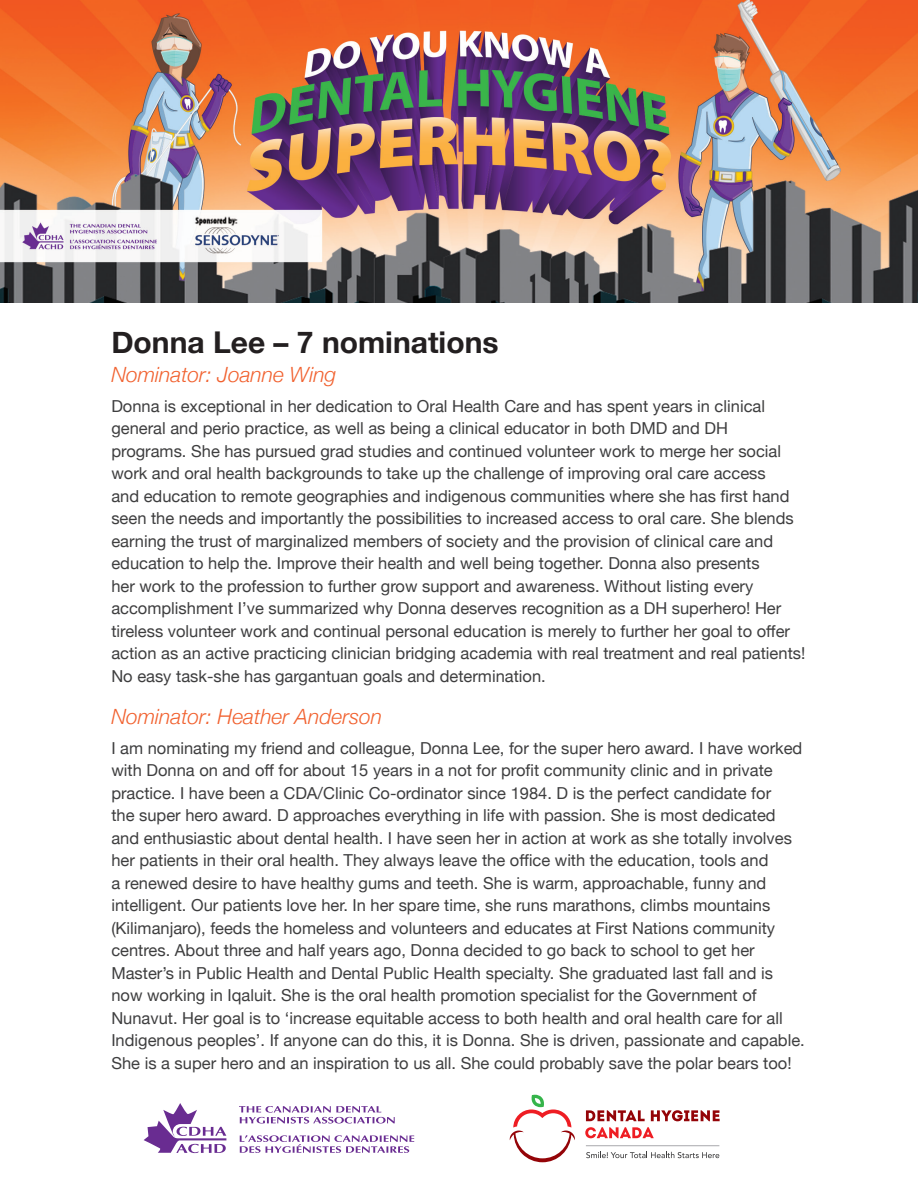
<style>
.page{position:relative;width:918px;height:1188px;background:#fff}
.page>*{position:absolute;margin:0;border:0;box-sizing:border-box;transform-origin:0 0}
.t1{font:700 30px "Helvetica Neue";color:#231f20}
.nominator{font:italic 300 21px "Helvetica Neue";color:#f1612f}
.body{font:16.5px/22.5px "Helvetica Neue";color:#3e3e3f}
</style>
<div class="page">
<img style="left:0;top:0;width:918px;height:302px">
<svg style="left:239px;top:1106px;width:156px;height:18px"></svg>
<svg style="left:240px;top:1135px;width:174px;height:18px"></svg>
<svg style="left:144px;top:1103px;width:82px;height:50px"></svg>
<svg style="left:586px;top:1110px;width:59px;height:11px"></svg>
<svg style="left:651px;top:1110px;width:69px;height:11px"></svg>
<svg style="left:585px;top:1127px;width:69px;height:11px"></svg>
<svg style="left:586px;top:1152px;width:133px;height:6px"></svg>
<svg style="left:510px;top:1095px;width:65px;height:67px"></svg>
<hr style="left:586px;top:1145px;width:133px;height:1px;background:#a8a9ad">
<p class="t1" style="left:111px;top:319px;width:389px">Donna Lee – 7 nominations</p>
<p class="nominator" style="left:111px;top:358px;width:226px">Nominator: Joanne Wing</p>
<p class="body" style="left:111px;top:396px;width:696px">Donna is exceptional in her dedication to Oral Health Care and has spent years in clinical general and perio practice, as well as being a clinical educator in both DMD and DH programs. She has pursued grad studies and continued volunteer work to merge her social work and oral health backgrounds to take up the challenge of improving oral care access<br>and education to remote geographies and indigenous communities where she has first hand seen the needs and importantly the possibilities to increased access to oral care. She blends earning the trust of marginalized members of society and the provision of clinical care and education to help the. Improve their health and well being together. Donna also presents<br>her work to the profession to further grow support and awareness. Without listing every accomplishment I’ve summarized why Donna deserves recognition as a DH superhero! Her tireless volunteer work and continual personal education is merely to further her goal to offer action as an active practicing clinician bridging academia with real treatment and real patients!<br>No easy task-she has gargantuan goals and determination.</p>
<p class="nominator" style="left:111px;top:700px;width:272px">Nominator: Heather Anderson</p>
<p class="body" style="left:111px;top:738px;width:695px">I am nominating my friend and colleague, Donna Lee, for the super hero award. I have worked with Donna on and off for about 15 years in a not for profit community clinic and in private practice. I have been a CDA/Clinic Co-ordinator since 1984. D is the perfect candidate for<br>the super hero award. D approaches everything in life with passion. She is most dedicated and enthusiastic about dental health. I have seen her in action at work as she totally involves her patients in their oral health. They always leave the office with the education, tools and<br>a renewed desire to have healthy gums and teeth. She is warm, approachable, funny and intelligent. Our patients love her. In her spare time, she runs marathons, climbs mountains (Kilimanjaro), feeds the homeless and volunteers and educates at First Nations community centres. About three and half years ago, Donna decided to go back to school to get her Master’s in Public Health and Dental Public Health specialty. She graduated last fall and is now working in Iqaluit. She is the oral health promotion specialist for the Government of Nunavut. Her goal is to ‘increase equitable access to both health and oral health care for all Indigenous peoples’. If anyone can do this, it is Donna. She is driven, passionate and capable.<br>She is a super hero and an inspiration to us all. She could probably save the polar bears too!</p>
</div>
